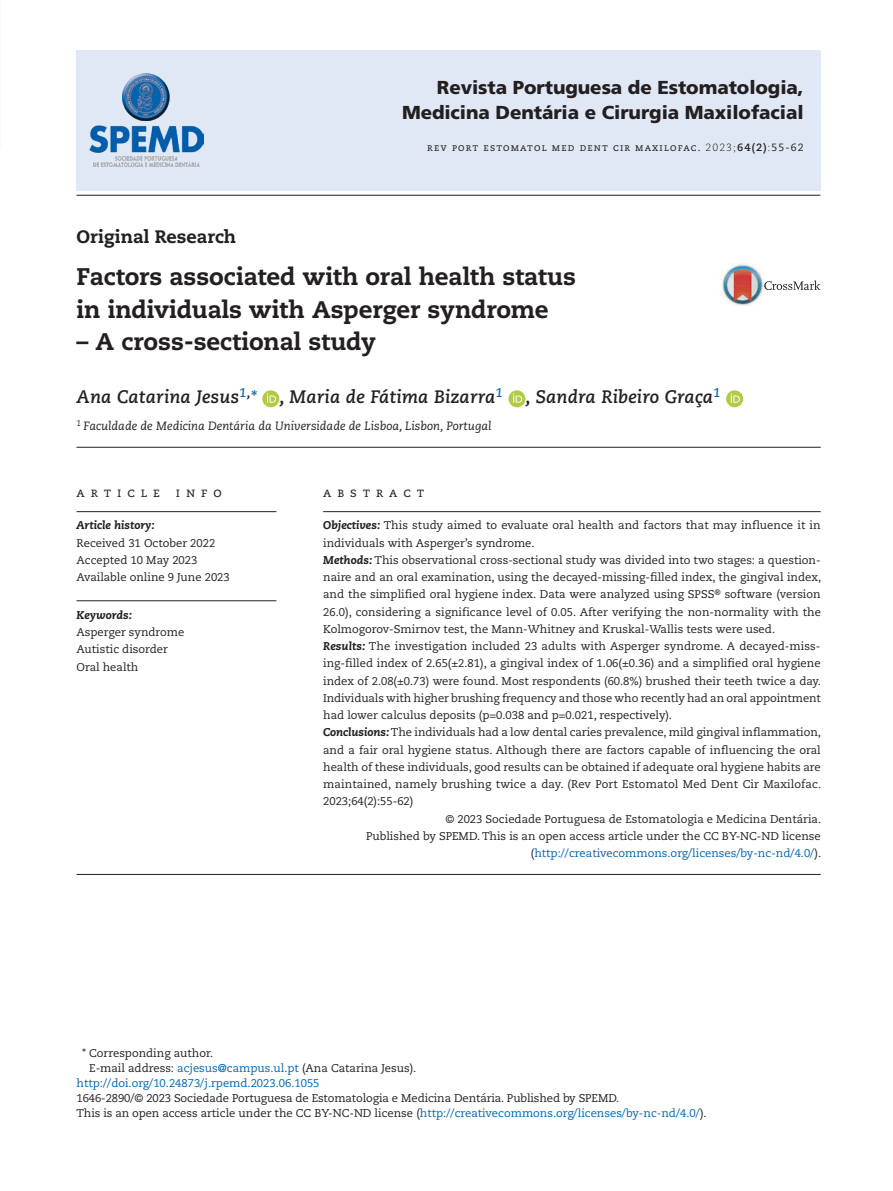
<style>
.page{position:relative;width:893px;height:1191px;background:#fff}
.page>*{position:absolute;margin:0;border:0;box-sizing:border-box;transform-origin:0 0}
.t1{font:800 24px/32.4px "Caecilia LT Std";letter-spacing:-.005em;color:#231f20}
.t2{font:900 18.75px/25.3px "Frutiger LT Std";letter-spacing:-.005em;color:#231f20;text-align:right}
.t3{font:italic 700 18px "Caecilia LT Std";letter-spacing:.005em;color:#231f20}
.t4{font:800 18px "Caecilia LT Std";color:#231f20}
.t5{font:13.5px "Caecilia LT Std";color:#231f20}
.t6{font:italic 12px "Caecilia LT Std";color:#231f20}
.t7{font:11.25px/17.2px "Caecilia LT Std";color:#231f20}
.t8{font:11.25px "Caecilia LT Std";color:#0166b3}
.t9{font:italic 800 11.25px "Caecilia LT Std";color:#231f20}
.t10{font:10.5px "Caecilia LT Std";letter-spacing:.105em;color:#231f20}
.s1{font-weight:300}
.s2{font-weight:700}
.s3{color:#0166b3}
.s4{font-weight:800;font-style:italic}
.s5{color:#231f20}
</style>
<div class="page">
<div style="left:77px;top:50px;width:744px;height:141px;background:#e1e8f5"></div>
<div style="left:262px;top:390px;width:17px;height:17px;background:#b0cb48;border-radius:50%"></div>
<svg style="left:267px;top:393px;width:9px;height:10px"></svg>
<div style="left:508px;top:390px;width:17px;height:17px;background:#b0cb48;border-radius:50%"></div>
<svg style="left:513px;top:393px;width:9px;height:10px"></svg>
<svg style="left:726px;top:390px;width:17px;height:17px"></svg>
<svg style="left:731px;top:393px;width:9px;height:10px"></svg>
<hr style="left:77px;top:447px;width:744px;height:1px;background:#231f20">
<hr style="left:77px;top:511px;width:199px;height:1px;background:#231f20">
<hr style="left:77px;top:600px;width:199px;height:1px;background:#231f20">
<hr style="left:323px;top:511px;width:498px;height:1px;background:#231f20">
<hr style="left:77px;top:874px;width:744px;height:1px;background:#231f20">
<img style="left:722px;top:264px;width:41px;height:42px">
<svg style="left:764px;top:280px;width:56px;height:10px"></svg>
<img style="left:122px;top:73px;width:48px;height:47px">
<img style="left:89px;top:125px;width:115px;height:28px">
<img style="left:93px;top:161px;width:107px;height:6px">
<img style="left:115px;top:156px;width:63px;height:5px">
<hr style="left:77px;top:195px;width:743px;height:1px;background:#231f20">
<h2 class="t2" style="left:402px;top:75px;width:403px">Revista Portuguesa de Estomatologia,<br>Medicina Dentária e Cirurgia Maxilofacial</h2>
<p class="t10" style="left:427px;top:141px;width:378px">rev port estomatol med dent cir maxilofac. <span class="s1">2023;</span><span class="s2">64(2)</span><span class="s1">:</span>55-62</p>
<h3 class="t4" style="left:77px;top:226px;width:161px">Original Research</h3>
<h1 class="t1" style="left:77px;top:261px;width:501px">Factors associated with oral health status in individuals with Asperger syndrome</h1>
<h1 class="t1" style="left:77px;top:325px;width:301px">– A cross-sectional study</h1>
<h3 class="t3" style="left:77px;top:386px;width:646px">Ana Catarina Jesus<sup>1</sup><sup>,</sup><span class="s3">*</span> , Maria de Fátima Bizarra<sup>1</sup> , Sandra Ribeiro Graça<sup>1</sup></h3>
<p class="t6" style="left:77px;top:419px;width:416px"><sup>1</sup> Faculdade de Medicina Dentária da Universidade de Lisboa, Lisbon, Portugal</p>
<p class="t5" style="left:77px;top:484px;width:147px">a r t i c l e i n f o</p>
<p class="t5" style="left:323px;top:484px;width:103px">a b s t r a c t</p>
<p class="t9" style="left:77px;top:519px;width:80px">Article history:</p>
<p class="t7" style="left:77px;top:534px;width:155px">Received 31 October 2022<br>Accepted 10 May 2023<br>Available online 9 June 2023</p>
<p class="t7" style="left:323px;top:517px;width:499px"><span class="s4">Objectives:</span> This study aimed to evaluate oral health and factors that may influence it in</p>
<p class="t7" style="left:323px;top:534px;width:213px">individuals with Asperger’s syndrome.</p>
<p class="t7" style="left:323px;top:551px;width:499px"><span class="s4">Methods:</span> This observational cross-sectional study was divided into two stages: a question-</p>
<p class="t7" style="left:323px;top:569px;width:499px">naire and an oral examination, using the decayed-missing-filled index, the gingival index,</p>
<p class="t7" style="left:323px;top:586px;width:499px">and the simplified oral hygiene index. Data were analyzed using SPSS<sup>®</sup> software (version</p>
<p class="t7" style="left:323px;top:603px;width:499px">26.0), considering a significance level of 0.05. After verifying the non-normality with the</p>
<p class="t7" style="left:323px;top:620px;width:453px">Kolmogorov-Smirnov test, the Mann-Whitney and Kruskal-Wallis tests were used.</p>
<p class="t7" style="left:323px;top:638px;width:499px"><span class="s4">Results:</span> The investigation included 23 adults with Asperger syndrome. A decayed-miss-</p>
<p class="t7" style="left:323px;top:655px;width:499px">ing-filled index of 2.65(±2.81), a gingival index of 1.06(±0.36) and a simplified oral hygiene</p>
<p class="t7" style="left:323px;top:672px;width:499px">index of 2.08(±0.73) were found. Most respondents (60.8%) brushed their teeth twice a day.</p>
<p class="t7" style="left:323px;top:689px;width:499px">Individuals with higher brushing frequency and those who recently had an oral appointment</p>
<p class="t7" style="left:323px;top:707px;width:350px">had lower calculus deposits (p=0.038 and p=0.021, respectively).</p>
<p class="t7" style="left:323px;top:724px;width:499px"><span class="s4">Conclusions:</span> The individuals had a low dental caries prevalence, mild gingival inflammation,</p>
<p class="t7" style="left:323px;top:741px;width:499px">and a fair oral hygiene status. Although there are factors capable of influencing the oral</p>
<p class="t7" style="left:323px;top:758px;width:499px">health of these individuals, good results can be obtained if adequate oral hygiene habits are</p>
<p class="t7" style="left:323px;top:776px;width:499px">maintained, namely brushing twice a day. (Rev Port Estomatol Med Dent Cir Maxilofac.</p>
<p class="t7" style="left:323px;top:793px;width:92px">2023;64(2):55-62)</p>
<p class="t7" style="left:445px;top:810px;width:377px">© 2023 Sociedade Portuguesa de Estomatologia e Medicina Dentária.</p>
<p class="t7" style="left:366px;top:827px;width:456px">Published by SPEMD. This is an open access article under the CC BY-NC-ND license</p>
<p class="t8" style="left:531px;top:846px;width:292px"><span class="s5">(</span>http://creativecommons.org/licenses/by-nc-nd/4.0/<span class="s5">).</span></p>
<p class="t9" style="left:77px;top:608px;width:57px">Keywords:</p>
<p class="t7" style="left:77px;top:624px;width:109px">Asperger syndrome<br>Autistic disorder<br>Oral health</p>
<p class="t7" style="left:82px;top:1044px;width:133px">* Corresponding author.</p>
<p class="t7" style="left:89px;top:1059px;width:329px">E-mail address: <span class="s3">acjesus@campus.ul.pt</span> (Ana Catarina Jesus).</p>
<p class="t8" style="left:77px;top:1076px;width:244px">http://doi.org/10.24873/j.rpemd.2023.06.1055</p>
<p class="t7" style="left:77px;top:1090px;width:632px;line-height:14.9px">1646-2890/© 2023 Sociedade Portuguesa de Estomatologia e Medicina Dentária. Published by SPEMD.<br>This is an open access article under the CC BY-NC-ND license (<span class="s3">http://creativecommons.org/licenses/by-nc-nd/4.0/</span>).</p>
</div>
